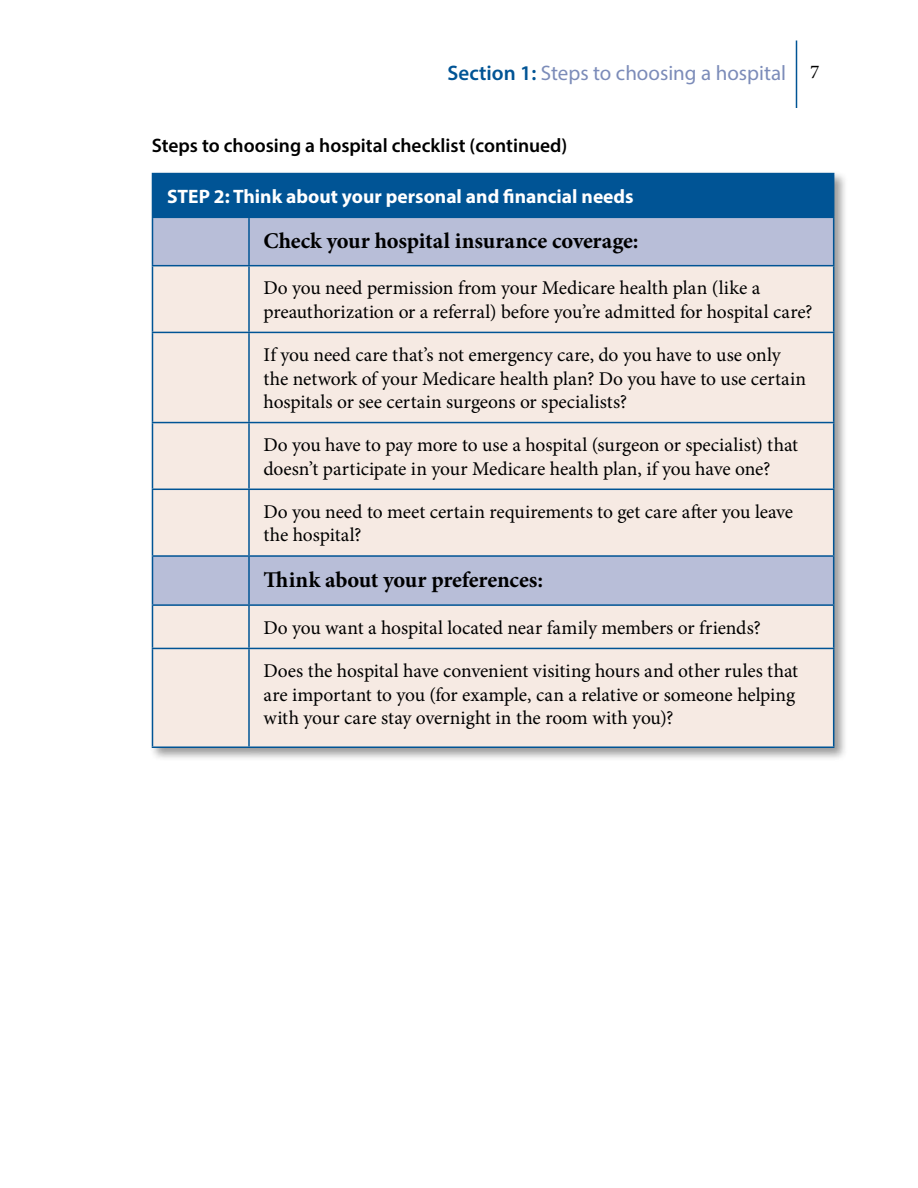
<style>
.page{position:relative;width:918px;height:1188px;background:#fff}
.page>*{position:absolute;margin:0;border:0;box-sizing:border-box;transform-origin:0 0}
.Chart_Subhead{font:700 22.5px "Minion Pro";letter-spacing:-.005em;color:#000}
.t1{font:21px "Myriad Pro";color:#7c8cb9}
.Chart_text{font:19.5px/23.4px "Minion Pro";letter-spacing:-.005em;color:#000}
.Chart_Header{font:700 19.5px "Myriad Pro";color:#fff}
.Heading_3{font:600 19.5px "Myriad Pro";color:#000}
.s1{font-weight:600;color:#005495}
.s2{font-family:"Minion Pro";font-size:19.5px;color:#000}
</style>
<div class="page">
<hr style="left:796px;top:40px;width:1px;height:68px;background:#005495">
<div style="left:149px;top:170px;width:699px;height:592px;background:#000;opacity:.4"></div>
<div style="left:152px;top:174px;width:682px;height:43px;background:#005495"></div>
<div style="left:153px;top:218px;width:680px;height:47px;background:#b8bed8"></div>
<svg style="left:153px;top:266px;width:680px;height:480px;background:#eee4e1"></svg>
<hr style="left:152px;top:173px;width:97px;height:1px;background:#005495">
<hr style="left:249px;top:173px;width:585px;height:1px;background:#005495">
<hr style="left:152px;top:218px;width:1px;height:47px;background:#005495">
<hr style="left:152px;top:217px;width:97px;height:1px;background:#005495">
<hr style="left:248px;top:218px;width:2px;height:47px;background:#005495">
<hr style="left:249px;top:217px;width:585px;height:1px;background:#005495">
<hr style="left:833px;top:218px;width:1px;height:47px;background:#005495">
<hr style="left:152px;top:266px;width:1px;height:66px;background:#005495">
<hr style="left:152px;top:265px;width:97px;height:1px;background:#005495">
<hr style="left:248px;top:266px;width:2px;height:66px;background:#005495">
<hr style="left:249px;top:265px;width:585px;height:1px;background:#005495">
<hr style="left:833px;top:266px;width:1px;height:66px;background:#005495">
<hr style="left:152px;top:333px;width:1px;height:89px;background:#005495">
<hr style="left:152px;top:332px;width:97px;height:1px;background:#005495">
<hr style="left:248px;top:333px;width:2px;height:89px;background:#005495">
<hr style="left:249px;top:332px;width:585px;height:1px;background:#005495">
<hr style="left:833px;top:333px;width:1px;height:89px;background:#005495">
<hr style="left:152px;top:423px;width:1px;height:66px;background:#005495">
<hr style="left:152px;top:490px;width:1px;height:65px;background:#005495">
<hr style="left:152px;top:557px;width:1px;height:47px;background:#005495">
<hr style="left:152px;top:606px;width:1px;height:42px;background:#005495">
<hr style="left:152px;top:649px;width:1px;height:97px;background:#005495">
<hr style="left:152px;top:422px;width:97px;height:1px;background:#005495">
<hr style="left:152px;top:489px;width:97px;height:1px;background:#005495">
<hr style="left:152px;top:555px;width:97px;height:2px;background:#005495">
<hr style="left:152px;top:604px;width:97px;height:2px;background:#005495">
<hr style="left:152px;top:648px;width:97px;height:1px;background:#005495">
<hr style="left:152px;top:746px;width:97px;height:2px;background:#005495">
<hr style="left:248px;top:423px;width:2px;height:66px;background:#005495">
<hr style="left:248px;top:490px;width:2px;height:65px;background:#005495">
<hr style="left:248px;top:557px;width:2px;height:47px;background:#005495">
<hr style="left:248px;top:606px;width:2px;height:42px;background:#005495">
<hr style="left:248px;top:649px;width:2px;height:97px;background:#005495">
<hr style="left:249px;top:422px;width:585px;height:1px;background:#005495">
<hr style="left:833px;top:423px;width:1px;height:66px;background:#005495">
<hr style="left:833px;top:490px;width:1px;height:65px;background:#005495">
<hr style="left:833px;top:557px;width:1px;height:47px;background:#005495">
<hr style="left:833px;top:606px;width:1px;height:42px;background:#005495">
<hr style="left:833px;top:649px;width:1px;height:97px;background:#005495">
<hr style="left:249px;top:489px;width:585px;height:1px;background:#005495">
<hr style="left:249px;top:555px;width:585px;height:2px;background:#005495">
<hr style="left:249px;top:604px;width:585px;height:2px;background:#005495">
<hr style="left:249px;top:648px;width:585px;height:1px;background:#005495">
<hr style="left:249px;top:746px;width:585px;height:2px;background:#005495">
<p class="t1" style="left:448px;top:60px;width:373px"><span class="s1">Section 1:</span> Steps to choosing a hospital <span class="s2">7</span></p>
<p class="Heading_3" style="left:152px;top:133px;width:417px">Steps to choosing a hospital checklist (continued)</p>
<p class="Chart_Header" style="left:167px;top:183px;width:468px">STEP 2: Think about your personal and financial needs</p>
<p class="Chart_Subhead" style="left:264px;top:225px;width:377px">Check your hospital insurance coverage:</p>
<p class="Chart_text" style="left:264px;top:277px;width:551px">Do you need permission from your Medicare health plan (like a preauthorization or a referral) before you’re admitted for hospital care?</p>
<p class="Chart_text" style="left:264px;top:343px;width:544px">If you need care that’s not emergency care, do you have to use only the network of your Medicare health plan? Do you have to use certain hospitals or see certain surgeons or specialists?</p>
<p class="Chart_text" style="left:264px;top:433px;width:536px">Do you have to pay more to use a hospital (surgeon or specialist) that doesn’t participate in your Medicare health plan, if you have one?</p>
<p class="Chart_text" style="left:264px;top:500px;width:531px">Do you need to meet certain requirements to get care after you leave the hospital?</p>
<p class="Chart_Subhead" style="left:264px;top:564px;width:281px">Think about your preferences:</p>
<p class="Chart_text" style="left:264px;top:616px;width:499px">Do you want a hospital located near family members or friends?</p>
<p class="Chart_text" style="left:264px;top:659px;width:536px">Does the hospital have convenient visiting hours and other rules that are important to you (for example, can a relative or someone helping with your care stay overnight in the room with you)?</p>
</div>
